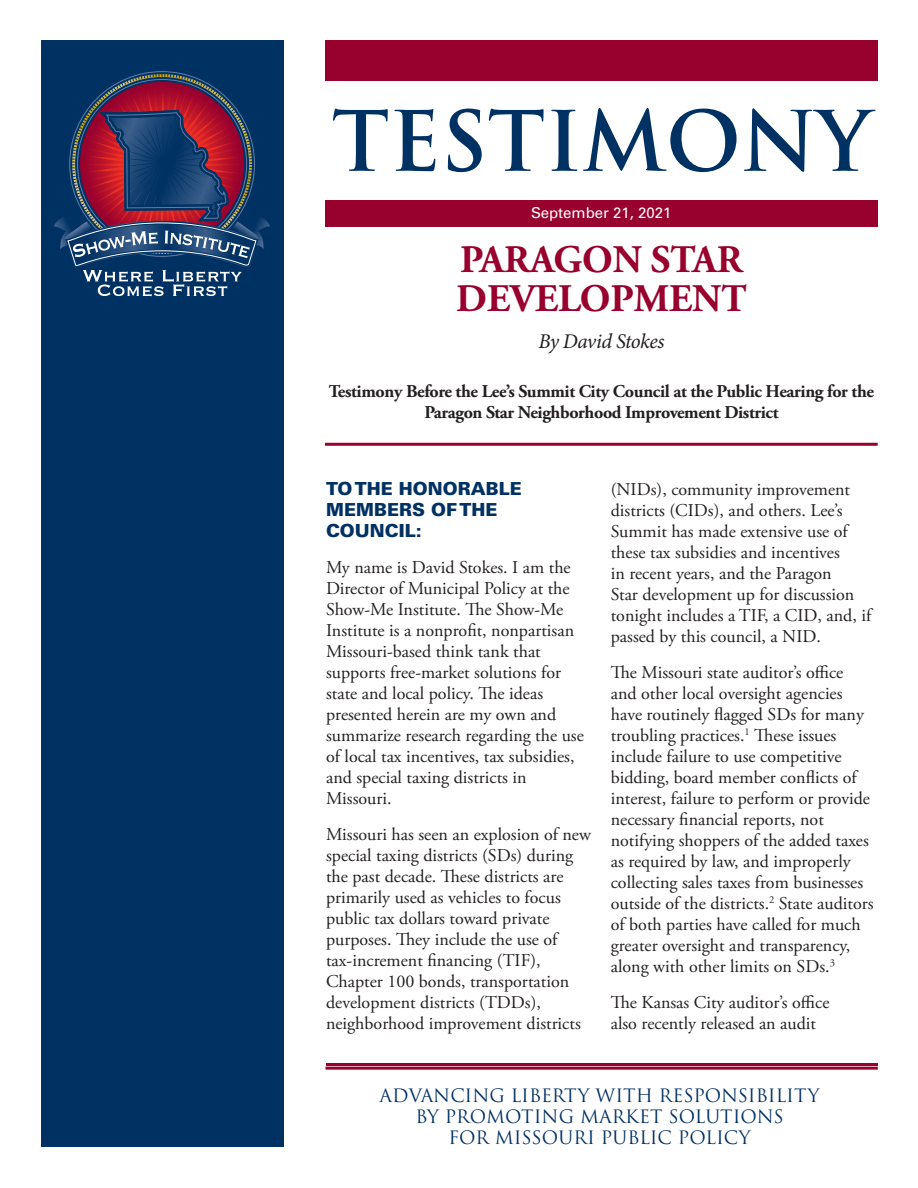
<style>
.page{position:relative;width:918px;height:1188px;background:#fff}
.page>*{position:absolute;margin:0;border:0;box-sizing:border-box;transform-origin:0 0}
.t1{font:700 81px "Trajan Pro";color:#003163}
.t2{font:700 39px/39px "Adobe Garamond Pro";color:#98012d}
.t3{font:italic 21px "Minion Pro";letter-spacing:-.03em;color:#231f20}
.t4{font:18px/21px "Adobe Garamond Pro";color:#231f20}
.t5{font:700 18px/21px "Adobe Garamond Pro";letter-spacing:-.02em;color:#231f20;text-align:center}
.Advancing_Liberty{font:18px/21px "Trajan Pro 3";color:#003163;text-align:center}
.t6{font:900 18px/21px "Univers LT Std";color:#003163}
.Body_Copy{font:15px "Univers LT Std";color:#fff}
</style>
<div class="page">
<hr style="left:326px;top:1067px;width:552px;height:3px;background:#98012d">
<div style="left:326px;top:200px;width:552px;height:27px;background:#98012d"></div>
<div style="left:326px;top:40px;width:552px;height:41px;background:#98012d"></div>
<div style="left:41px;top:40px;width:243px;height:1108px;background:#003163"></div>
<svg style="left:54px;top:83px;width:216px;height:213px"></svg>
<hr style="left:325px;top:443px;width:553px;height:3px;background:#98012d">
<hr style="left:326px;top:1064px;width:551px;height:2px;background:#98012d">
<h1 class="t1" style="left:332px;top:91px;width:541px">TESTIMONY</h1>
<p class="Body_Copy" style="left:531px;top:203px;width:142px">September 21, 2021</p>
<p class="t2" style="left:456px;top:240px;width:292px">PARAGON STAR<br>DEVELOPMENT</p>
<p class="t3" style="left:538px;top:327px;width:127px">By David Stokes</p>
<p class="t5" style="left:329px;top:381px;width:547px">Testimony Before the Lee’s Summit City Council at the Public Hearing for the<br>Paragon Star Neighborhood Improvement District</p>
<p class="t6" style="left:326px;top:478px;width:197px">TO THE HONORABLE<br>MEMBERS OF THE<br>COUNCIL:</p>
<p class="t4" style="left:326px;top:557px;width:259px">My name is David Stokes. I am the<br>Director of Municipal Policy at the<br>Show-Me Institute. The Show-Me<br>Institute is a nonprofit, nonpartisan<br>Missouri-based think tank that supports free-market solutions for state and local policy. The ideas presented herein are my own and summarize research regarding the use of local tax incentives, tax subsidies, and special taxing districts in<br>Missouri.</p>
<p class="t4" style="left:326px;top:824px;width:267px">Missouri has seen an explosion of new special taxing districts (SDs) during the past decade. These districts are primarily used as vehicles to focus public tax dollars toward private purposes. They include the use of tax-increment financing (TIF), Chapter 100 bonds, transportation development districts (TDDs), neighborhood improvement districts</p>
<p class="t4" style="left:611px;top:479px;width:262px">(NIDs), community improvement districts (CIDs), and others. Lee’s Summit has made extensive use of these tax subsidies and incentives<br>in recent years, and the Paragon<br>Star development up for discussion tonight includes a TIF, a CID, and, if passed by this council, a NID.</p>
<p class="t4" style="left:611px;top:662px;width:264px">The Missouri state auditor’s office and other local oversight agencies have routinely flagged SDs for many troubling practices.<sup>1</sup> These issues include failure to use competitive bidding, board member conflicts of interest, failure to perform or provide necessary financial reports, not notifying shoppers of the added taxes as required by law, and improperly collecting sales taxes from businesses outside of the districts.<sup>2</sup> State auditors of both parties have called for much greater oversight and transparency, along with other limits on SDs.<sup>3</sup></p>
<p class="t4" style="left:611px;top:992px;width:220px">The Kansas City auditor’s office also recently released an audit</p>
<p class="Advancing_Liberty" style="left:380px;top:1086px;width:442px">ADVANCING LIBERTY WITH RESPONSIBILITY<br>BY PROMOTING MARKET SOLUTIONS<br>FOR MISSOURI PUBLIC POLICY</p>
</div>
